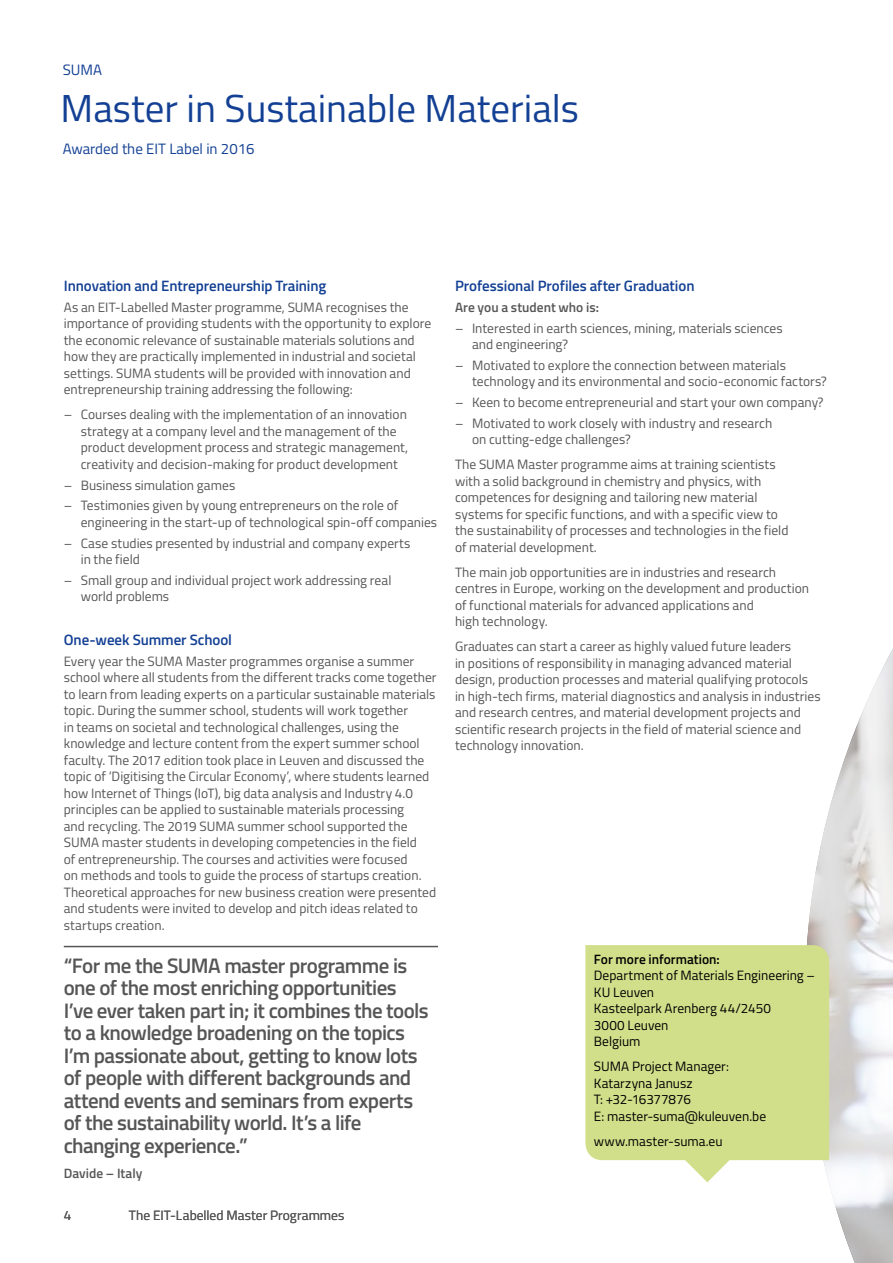
<style>
.page{position:relative;width:893px;height:1263px;background:#fff}
.page>*{position:absolute;margin:0;border:0;box-sizing:border-box;transform-origin:0 0}
.t1{font:39px "Titillium";color:#134094}
.t2{font:600 21px/22.5px "Titillium";letter-spacing:-.03em;color:#565656}
.t3{font:600 15px "Titillium";letter-spacing:-.005em;color:#134094}
.t4{font:15px "Titillium";color:#134094}
.t5{font:13.5px/16.5px "Titillium";color:#565656}
.t6{font:13.5px/16.5px "Titillium";color:#000}
.t7{font:600 13.5px "Titillium";color:#565656}
.t8{font:600 13.5px "Titillium";color:#000}
</style>
<div class="page">
<svg style="left:805px;top:649px;width:88px;height:614px"></svg>
<svg style="left:669px;top:1160px;width:76px;height:22px"></svg>
<div style="left:585px;top:945px;width:244px;height:215px;background:#d2df8a"></div>
<hr style="left:64px;top:946px;width:374px;height:1px;background:#565656">
<p class="t4" style="left:63px;top:59px;width:41px">SUMA</p>
<h1 class="t1" style="left:61px;top:80px;width:520px">Master in Sustainable Materials</h1>
<p class="t4" style="left:63px;top:137px;width:193px">Awarded the EIT Label in 2016</p>
<p class="t3" style="left:64px;top:275px;width:264px">Innovation and Entrepreneurship Training</p>
<p class="t5" style="left:64px;top:298px;width:369px">As an EIT-Labelled Master programme, SUMA recognises the importance of providing students with the opportunity to explore the economic relevance of sustainable materials solutions and how they are practically implemented in industrial and societal settings. SUMA students will be provided with innovation and entrepreneurship training addressing the following:</p>
<p class="t5" style="left:81px;top:406px;width:329px;text-indent:-17px">– Courses dealing with the implementation of an innovation strategy at a company level and the management of the product development process and strategic management, creativity and decision-making for product development</p>
<p class="t5" style="left:64px;top:476px;width:173px">– Business simulation games</p>
<p class="t5" style="left:81px;top:497px;width:358px;text-indent:-17px">– Testimonies given by young entrepreneurs on the role of engineering in the start-up of technological spin-off companies</p>
<p class="t5" style="left:81px;top:534px;width:331px;text-indent:-17px">– Case studies presented by industrial and company experts in the field</p>
<p class="t5" style="left:81px;top:571px;width:312px;text-indent:-17px">– Small group and individual project work addressing real world problems</p>
<p class="t3" style="left:64px;top:628px;width:170px">One-week Summer School</p>
<p class="t5" style="left:64px;top:652px;width:374px">Every year the SUMA Master programmes organise a summer school where all students from the different tracks come together to learn from leading experts on a particular sustainable materials topic. During the summer school, students will work together<br>in teams on societal and technological challenges, using the knowledge and lecture content from the expert summer school faculty. The 2017 edition took place in Leuven and discussed the topic of ‘Digitising the Circular Economy’, where students learned how Internet of Things (IoT), big data analysis and Industry 4.0 principles can be applied to sustainable materials processing<br>and recycling. The 2019 SUMA summer school supported the SUMA master students in developing competencies in the field<br>of entrepreneurship. The courses and activities were focused<br>on methods and tools to guide the process of startups creation.<br>Theoretical approaches for new business creation were presented and students were invited to develop and pitch ideas related to startups creation.</p>
<p class="t2" style="left:64px;top:953px;width:366px">“For me the SUMA master programme is one of the most enriching opportunities I’ve ever taken part in; it combines the tools to a knowledge broadening on the topics I’m passionate about, getting to know lots of people with different backgrounds and attend events and seminars from experts of the sustainability world. It’s a life changing experience.”</p>
<p class="t7" style="left:64px;top:1163px;width:80px">Davide – Italy</p>
<p class="t5" style="left:64px;top:1207px;width:9px">4</p>
<p class="t5" style="left:129px;top:1207px;width:217px">The EIT-Labelled Master Programmes</p>
<p class="t3" style="left:455px;top:275px;width:241px">Professional Profiles after Graduation</p>
<p class="t7" style="left:455px;top:297px;width:145px">Are you a student who is:</p>
<p class="t5" style="left:472px;top:319px;width:312px;text-indent:-17px">– Interested in earth sciences, mining, materials sciences and engineering?</p>
<p class="t5" style="left:472px;top:356px;width:356px;text-indent:-17px">– Motivated to explore the connection between materials technology and its environmental and socio-economic factors?</p>
<p class="t5" style="left:455px;top:393px;width:370px">– Keen to become entrepreneurial and start your own company?</p>
<p class="t5" style="left:472px;top:414px;width:302px;text-indent:-17px">– Motivated to work closely with industry and research on cutting-edge challenges?</p>
<p class="t5" style="left:455px;top:456px;width:335px">The SUMA Master programme aims at training scientists with a solid background in chemistry and physics, with competences for designing and tailoring new material systems for specific functions, and with a specific view to the sustainability of processes and technologies in the field of material development.</p>
<p class="t5" style="left:455px;top:563px;width:356px">The main job opportunities are in industries and research centres in Europe, working on the development and production of functional materials for advanced applications and<br>high technology.</p>
<p class="t5" style="left:455px;top:638px;width:367px">Graduates can start a career as highly valued future leaders<br>in positions of responsibility in managing advanced material design, production processes and material qualifying protocols in high-tech firms, material diagnostics and analysis in industries and research centres, and material development projects and scientific research projects in the field of material science and technology innovation.</p>
<p class="t8" style="left:594px;top:949px;width:127px">For more information:</p>
<p class="t6" style="left:594px;top:966px;width:223px">Department of Materials Engineering –<br>KU Leuven<br>Kasteelpark Arenberg 44/2450<br>3000 Leuven<br>Belgium</p>
<p class="t6" style="left:594px;top:1057px;width:174px">SUMA Project Manager:<br>Katarzyna Janusz<br>T: +32-16377876<br>E: master-suma@kuleuven.be</p>
<p class="t6" style="left:594px;top:1132px;width:130px">www.master-suma.eu</p>
</div>
